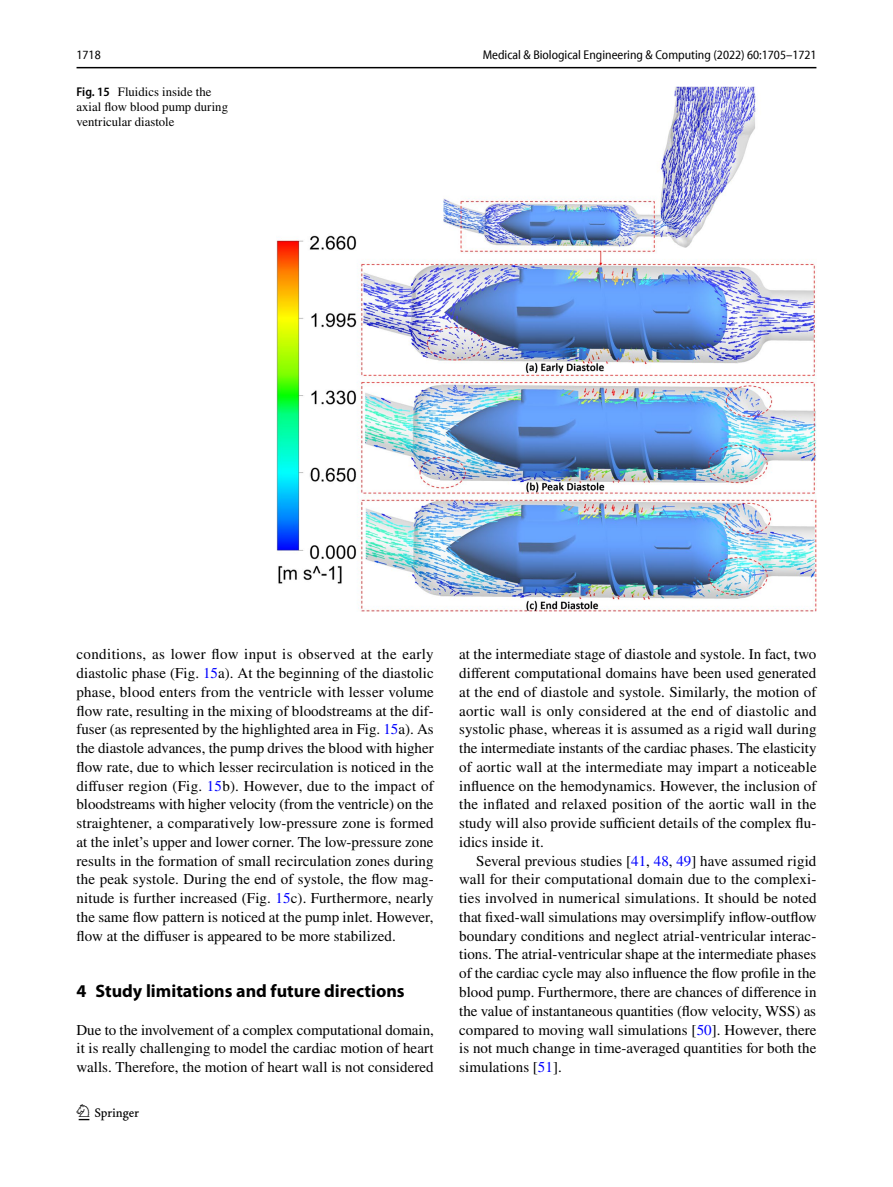
<style>
.page{position:relative;width:893px;height:1187px;background:#fff}
.page>*{position:absolute;margin:0;border:0;box-sizing:border-box;transform-origin:0 0}
.t1{font:22.5px "Springnew Regular 2";color:#000}
.t2{font:700 18px "Myriad Pro";color:#000}
.t3{font:15px/18.8px "STIX";letter-spacing:.005em;color:#000;text-align:justify}
.t4{font:12.75px/15px "STIX";color:#000}
.t5{font:semi-condensed 12.75px "Myriad Pro Unic";color:#000}
.s1{font-family:"Myriad Pro";font-weight:600;font-stretch:semi-condensed}
.s2{color:#00f}
</style>
<div class="page">
<hr style="left:77px;top:67px;width:739px;height:1px;background:#000">
<img style="left:276px;top:87px;width:540px;height:524px">
<p class="t5" style="left:77px;top:50px;width:26px">1718</p>
<p class="t5" style="left:483px;top:50px;width:335px">Medical &amp; Biological Engineering &amp; Computing (2022) 60:1705–1721</p>
<p class="t4" style="left:77px;top:85px;width:153px"><span class="s1">Fig. 15</span> Fluidics inside the axial flow blood pump during ventricular diastole</p>
<p class="t3" style="left:77px;top:646px;width:359px">conditions, as lower flow input is observed at the early diastolic phase (Fig. <span class="s2">15</span>a). At the beginning of the diastolic phase, blood enters from the ventricle with lesser volume flow rate, resulting in the mixing of bloodstreams at the dif&shy;fuser (as represented by the highlighted area in Fig. <span class="s2">15</span>a). As the diastole advances, the pump drives the blood with higher flow rate, due to which lesser recirculation is noticed in the diffuser region (Fig. <span class="s2">15</span>b). However, due to the impact of bloodstreams with higher velocity (from the ventricle) on the straightener, a comparatively low-pressure zone is formed at the inlet’s upper and lower corner. The low-pressure zone results in the formation of small recirculation zones during the peak systole. During the end of systole, the flow mag&shy;nitude is further increased (Fig. <span class="s2">15</span>c). Furthermore, nearly the same flow pattern is noticed at the pump inlet. However, flow at the diffuser is appeared to be more stabilized.</p>
<p class="t2" style="left:77px;top:979px;width:330px">4 Study limitations and future directions</p>
<p class="t3" style="left:77px;top:1021px;width:359px">Due to the involvement of a complex computational domain, it is really challenging to model the cardiac motion of heart walls. Therefore, the motion of heart wall is not considered</p>
<h1 class="t1" style="left:79px;top:1104px;width:62px">1 3</h1>
<p class="t3" style="left:459px;top:646px;width:359px">at the intermediate stage of diastole and systole. In fact, two different computational domains have been used generated at the end of diastole and systole. Similarly, the motion of aortic wall is only considered at the end of diastolic and systolic phase, whereas it is assumed as a rigid wall during the intermediate instants of the cardiac phases. The elasticity of aortic wall at the intermediate may impart a noticeable influence on the hemodynamics. However, the inclusion of the inflated and relaxed position of the aortic wall in the study will also provide sufficient details of the complex flu&shy;idics inside it.</p>
<p class="t3" style="left:459px;top:852px;width:359px;text-indent:17px">Several previous studies [<span class="s2">41</span>, <span class="s2">48</span>, <span class="s2">49</span>] have assumed rigid wall for their computational domain due to the complexi&shy;ties involved in numerical simulations. It should be noted that fixed-wall simulations may oversimplify inflow-outflow boundary conditions and neglect atrial-ventricular interac&shy;tions. The atrial-ventricular shape at the intermediate phases of the cardiac cycle may also influence the flow profile in the blood pump. Furthermore, there are chances of difference in the value of instantaneous quantities (flow velocity, WSS) as compared to moving wall simulations [<span class="s2">50</span>]. However, there is not much change in time-averaged quantities for both the simulations [<span class="s2">51</span>].</p>
</div>
